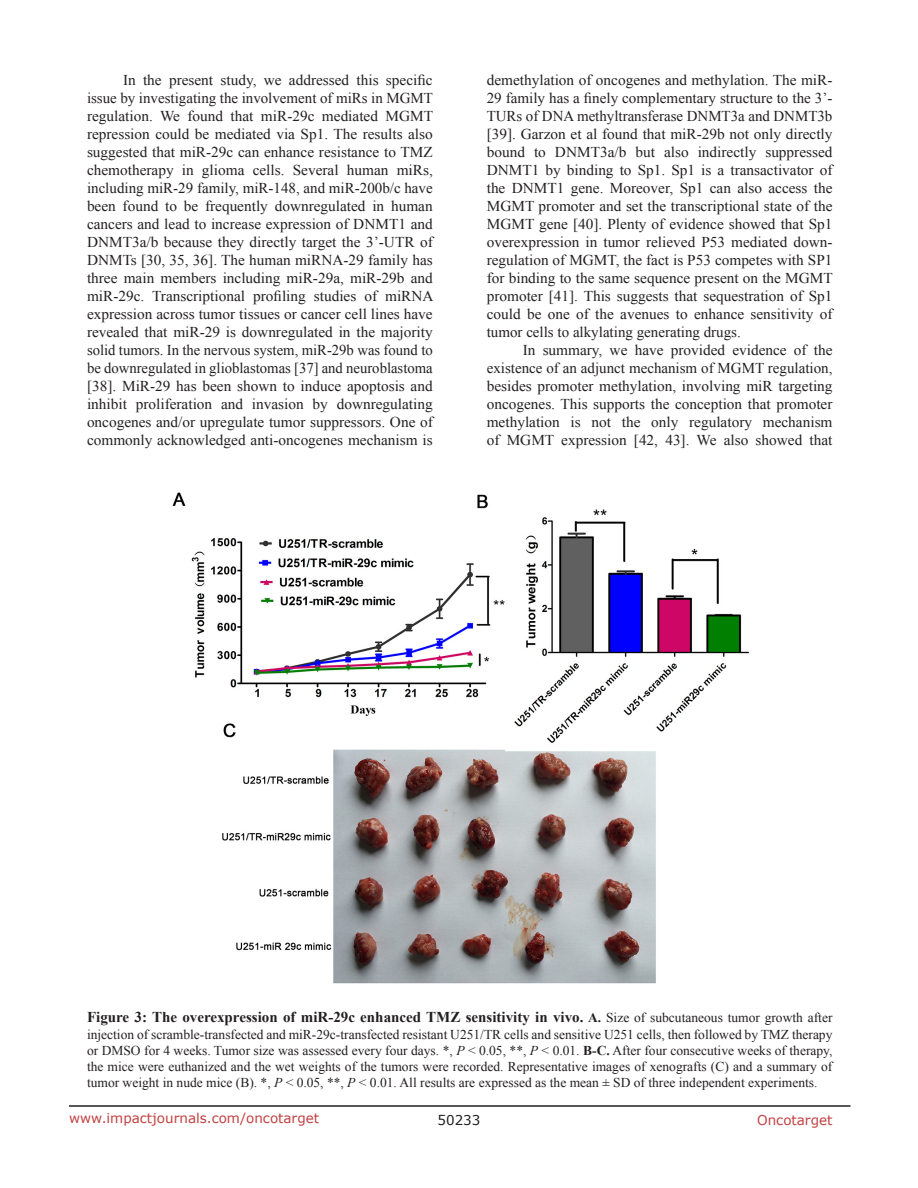
<style>
.page{position:relative;width:918px;height:1188px;background:#fff}
.page>*{position:absolute;margin:0;border:0;box-sizing:border-box;transform-origin:0 0}
.BodyText{font:15px/18px "Times New Roman";color:#231f20;text-align:justify}
.figuretext{font:700 15px "Times New Roman";color:#231f20}
.figuretext-2{font:13.5px/16.2px "Times New Roman";color:#231f20;text-align:justify}
.t1{font:13.5px "Verdana";color:#c24141}
.t2{font:13.5px "Verdana";color:#231f20}
.s1{font-size:13.5px}
.s2{font-weight:400;font-size:13.5px}
.s3{font-style:italic}
.s4{font-weight:700}
</style>
<div class="page">
<hr style="left:69px;top:1105px;width:781px;height:2px;background:#231f20">
<img style="left:172px;top:492px;width:577px;height:492px">
<p class="BodyText" style="left:87px;top:71px;width:348px;text-indent:36px">In the present study, we addressed this specific issue by investigating the involvement of miRs in MGMT regulation. We found that miR-29c mediated MGMT repression could be mediated via Sp1. The results also suggested that miR-29c can enhance resistance to TMZ chemotherapy in glioma cells. Several human miRs, including miR-29 family, miR-148, and miR-200b/c have been found to be frequently downregulated in human cancers and lead to increase expression of DNMT1 and DNMT3a/b because they directly target the 3’-UTR of DNMTs [30, 35, 36]. The human miRNA-29 family has three main members including miR-29a, miR-29b and miR-29c. Transcriptional profiling studies of miRNA expression across tumor tissues or cancer cell lines have revealed that miR-29 is downregulated in the majority solid tumors. In the nervous system, miR-29b was found to be downregulated in glioblastomas [37] and neuroblastoma [38]. MiR-29 has been shown to induce apoptosis and inhibit proliferation and invasion by downregulating oncogenes and/or upregulate tumor suppressors. One of commonly acknowledged anti-oncogenes mechanism is</p>
<p class="BodyText" style="left:487px;top:71px;width:348px">demethylation of oncogenes and methylation. The miR-29 family has a finely complementary structure to the 3’- TURs of DNA methyltransferase DNMT3a and DNMT3b [39]. Garzon et al found that miR-29b not only directly bound to DNMT3a/b but also indirectly suppressed DNMT1 by binding to Sp1. Sp1 is a transactivator of the DNMT1 gene. Moreover, Sp1 can also access the MGMT promoter and set the transcriptional state of the MGMT gene [40]. Plenty of evidence showed that Sp1 overexpression in tumor relieved P53 mediated down&shy;regulation of MGMT, the fact is P53 competes with SP1 for binding to the same sequence present on the MGMT promoter [41]. This suggests that sequestration of Sp1 could be one of the avenues to enhance sensitivity of tumor cells to alkylating generating drugs.</p>
<p class="BodyText" style="left:487px;top:341px;width:347px;text-indent:36px">In summary, we have provided evidence of the existence of an adjunct mechanism of MGMT regulation, besides promoter methylation, involving miR targeting oncogenes. This supports the conception that promoter methylation is not the only regulatory mechanism of MGMT expression [42, 43]. We also showed that</p>
<p class="figuretext" style="left:87px;top:1007px;width:747px">Figure 3: The overexpression of miR-29c enhanced TMZ sensitivity in vivo. <span class="s1">A.</span> <span class="s2">Size of subcutaneous tumor growth after</span></p>
<p class="figuretext-2" style="left:87px;top:1026px;width:747px">injection of scramble-transfected and miR-29c-transfected resistant U251/TR cells and sensitive U251 cells, then followed by TMZ therapy or DMSO for 4 weeks. Tumor size was assessed every four days. *, <span class="s3">P</span> &lt; 0.05, **, <span class="s3">P</span> &lt; 0.01. <span class="s4">B-C.</span> After four consecutive weeks of therapy, the mice were euthanized and the wet weights of the tumors were recorded. Representative images of xenografts (C) and a summary of tumor weight in nude mice (B). *, <span class="s3">P</span> &lt; 0.05, **, <span class="s3">P</span> &lt; 0.01. All results are expressed as the mean ± SD of three independent experiments.</p>
<p class="t1" style="left:69px;top:1109px;width:252px">www.impactjournals.com/oncotarget</p>
<p class="t2" style="left:438px;top:1111px;width:44px">50233</p>
<p class="t1" style="left:757px;top:1111px;width:77px">Oncotarget</p>
</div>
